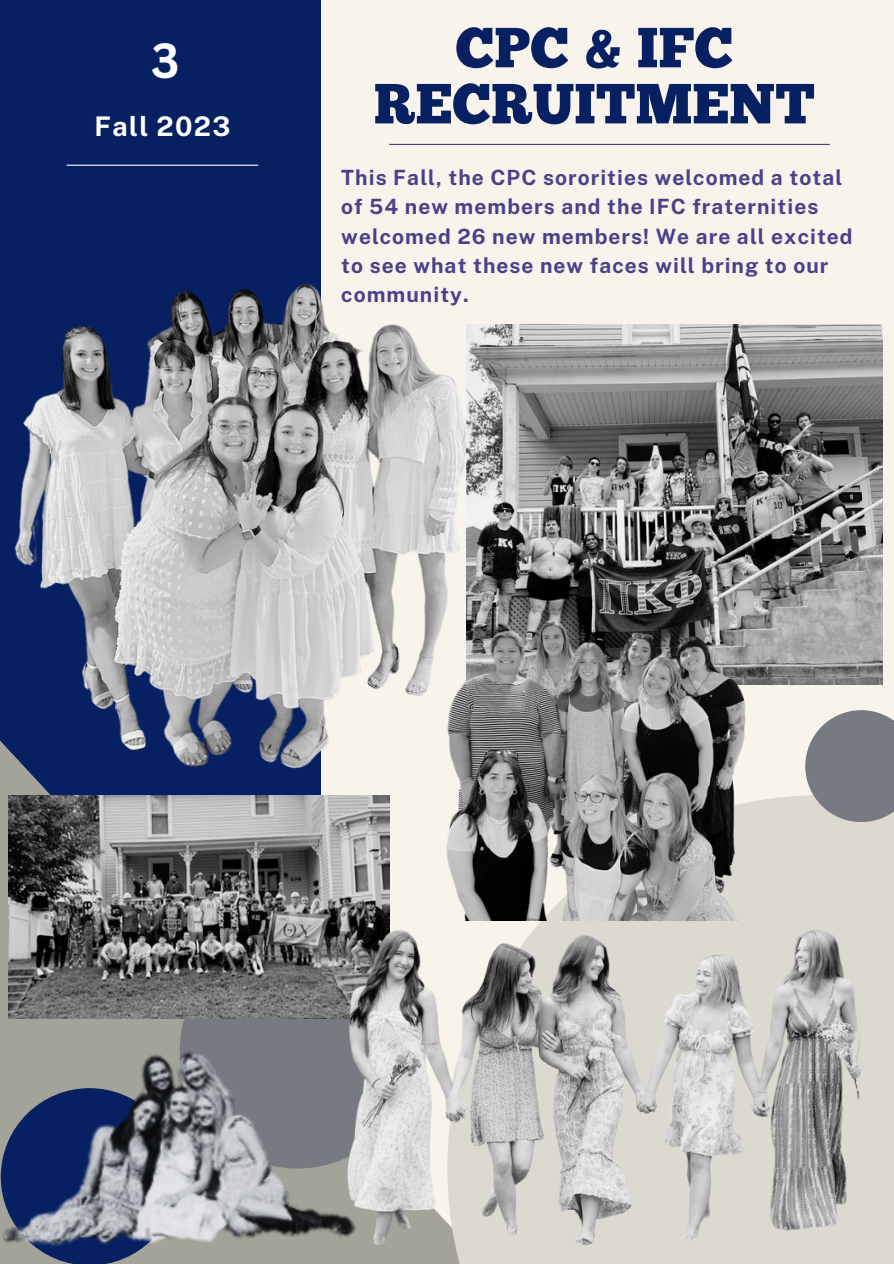
<style>
.page{position:relative;width:894px;height:1264px;background:#fff}
.page>*{position:absolute;margin:0;border:0;box-sizing:border-box;transform-origin:0 0}
.t1{font:56.4px "Chunk Five";color:#072062}
.t2{font:700 48px "Canva Sans";color:#fff}
.t3{font:700 27px "Public Sans";letter-spacing:.05em;color:#fff}
.t4{font:700 21px/29.2px "Public Sans";letter-spacing:.05em;color:#4b4188}
</style>
<div class="page">
<div style="left:0;top:0;width:893px;height:1263px;background:#f8f4eb"></div>
<div style="left:0;top:0;width:320px;height:1263px;background:#072062"></div>
<hr style="left:389px;top:144px;width:440px;height:1px;background:#4b4188">
<svg style="left:808px;top:710px;width:85px;height:37px"></svg>
<img style="left:8px;top:839px;width:312px;height:81px">
<img style="left:0;top:112px;width:531px;height:727px">
<img style="left:466px;top:325px;width:415px;height:359px">
<img style="left:320px;top:747px;width:573px;height:516px">
<img style="left:0;top:920px;width:376px;height:343px">
<img style="left:434px;top:603px;width:320px;height:317px">
<p class="t2" style="left:151px;top:27px;width:30px">3</p>
<p class="t3" style="left:94px;top:111px;width:137px">Fall 2023</p>
<p class="t1" style="left:455px;top:25px;width:279px">CPC &amp; IFC</p>
<p class="t1" style="left:374px;top:81px;width:442px">RECRUITMENT</p>
<p class="t4" style="left:341px;top:163px;width:512px">This Fall, the CPC sororities welcomed a total of 54 new members and the IFC fraternities welcomed 26 new members! We are all excited to see what these new faces will bring to our community.</p>
</div>
